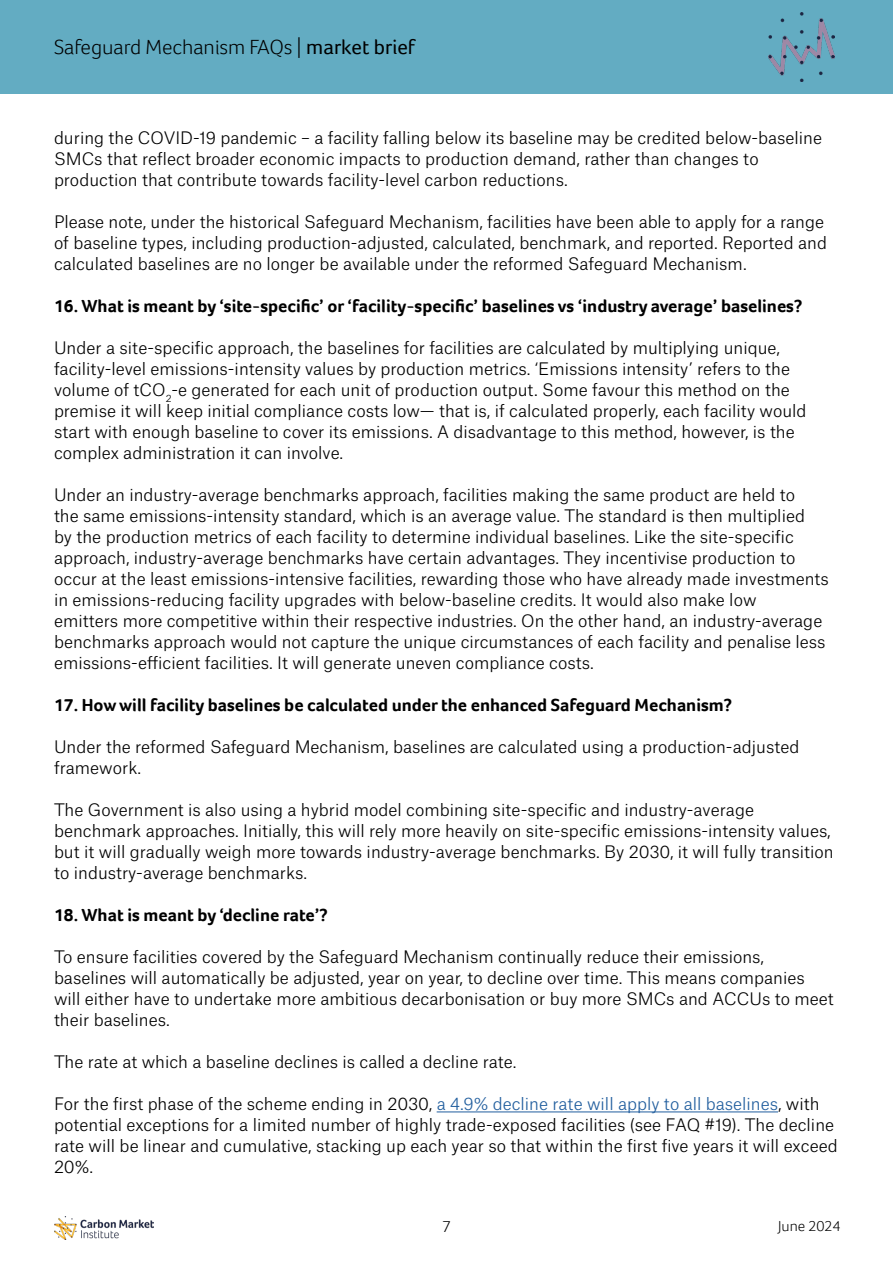
<style>
.page{position:relative;width:893px;height:1263px;background:#fff}
.page>*{position:absolute;margin:0;border:0;box-sizing:border-box;transform-origin:0 0}
.t1{font:300 21px "Foco";color:#000}
.t2{font:700 18px "Foco";color:#000}
.t3{font:300 16.5px/21px "Atlas Grotesk";color:#000}
.t4{font:300 16.5px "Foco";color:#000}
.t5{font:300 15px "Foco";color:#000}
.s1{font-weight:400}
.s2{color:#215e9e}
</style>
<div class="page">
<div style="left:0;top:0;width:893px;height:93px;background:#63acc2"></div>
<img style="left:769px;top:12px;width:65px;height:69px">
<img style="left:54px;top:1216px;width:99px;height:24px">
<hr style="left:437px;top:1111px;width:341px;height:1px;background:#215e9e">
<p class="t1" style="left:54px;top:33px;width:362px">Safeguard Mechanism FAQs | <span class="s1">market brief</span></p>
<p class="t3" style="left:54px;top:126px;width:770px">during the COVID-19 pandemic – a facility falling below its baseline may be credited below-baseline<br>SMCs that reflect broader economic impacts to production demand, rather than changes to production that contribute towards facility-level carbon reductions.</p>
<p class="t3" style="left:54px;top:210px;width:774px">Please note, under the historical Safeguard Mechanism, facilities have been able to apply for a range of baseline types, including production-adjusted, calculated, benchmark, and reported. Reported and calculated baselines are no longer be available under the reformed Safeguard Mechanism.</p>
<p class="t2" style="left:54px;top:294px;width:750px">16. What is meant by ‘site-specific’ or ‘facility-specific’ baselines vs ‘industry average’ baselines?</p>
<p class="t3" style="left:54px;top:336px;width:754px">Under a site-specific approach, the baselines for facilities are calculated by multiplying unique, facility-level emissions-intensity values by production metrics. ‘Emissions intensity’ refers to the volume of tCO<sub>2</sub>-e generated for each unit of production output. Some favour this method on the premise it will keep initial compliance costs low— that is, if calculated properly, each facility would start with enough baseline to cover its emissions. A disadvantage to this method, however, is the complex administration it can involve.</p>
<p class="t3" style="left:54px;top:483px;width:776px">Under an industry-average benchmarks approach, facilities making the same product are held to<br>the same emissions-intensity standard, which is an average value. The standard is then multiplied<br>by the production metrics of each facility to determine individual baselines. Like the site-specific approach, industry-average benchmarks have certain advantages. They incentivise production to occur at the least emissions-intensive facilities, rewarding those who have already made investments in emissions-reducing facility upgrades with below-baseline credits. It would also make low<br>emitters more competitive within their respective industries. On the other hand, an industry-average benchmarks approach would not capture the unique circumstances of each facility and penalise less emissions-efficient facilities. It will generate uneven compliance costs.</p>
<p class="t2" style="left:54px;top:693px;width:680px">17. How will facility baselines be calculated under the enhanced Safeguard Mechanism?</p>
<p class="t3" style="left:54px;top:735px;width:747px">Under the reformed Safeguard Mechanism, baselines are calculated using a production-adjusted framework.</p>
<p class="t3" style="left:54px;top:798px;width:781px">The Government is also using a hybrid model combining site-specific and industry-average benchmark approaches. Initially, this will rely more heavily on site-specific emissions-intensity values, but it will gradually weigh more towards industry-average benchmarks. By 2030, it will fully transition to industry-average benchmarks.</p>
<p class="t2" style="left:54px;top:903px;width:275px">18. What is meant by ‘decline rate’?</p>
<p class="t3" style="left:54px;top:945px;width:781px">To ensure facilities covered by the Safeguard Mechanism continually reduce their emissions, baselines will automatically be adjusted, year on year, to decline over time. This means companies will either have to undertake more ambitious decarbonisation or buy more SMCs and ACCUs to meet their baselines.</p>
<p class="t3" style="left:54px;top:1050px;width:464px">The rate at which a baseline declines is called a decline rate.</p>
<p class="t3" style="left:54px;top:1092px;width:785px">For the first phase of the scheme ending in 2030, <span class="s2">a 4.9% decline rate will apply to all baselines</span>, with potential exceptions for a limited number of highly trade-exposed facilities (see FAQ #19). The decline rate will be linear and cumulative, stacking up each year so that within the first five years it will exceed 20%.</p>
<p class="t4" style="left:442px;top:1216px;width:10px">7</p>
<p class="t5" style="left:778px;top:1216px;width:64px">June 2024</p>
</div>
